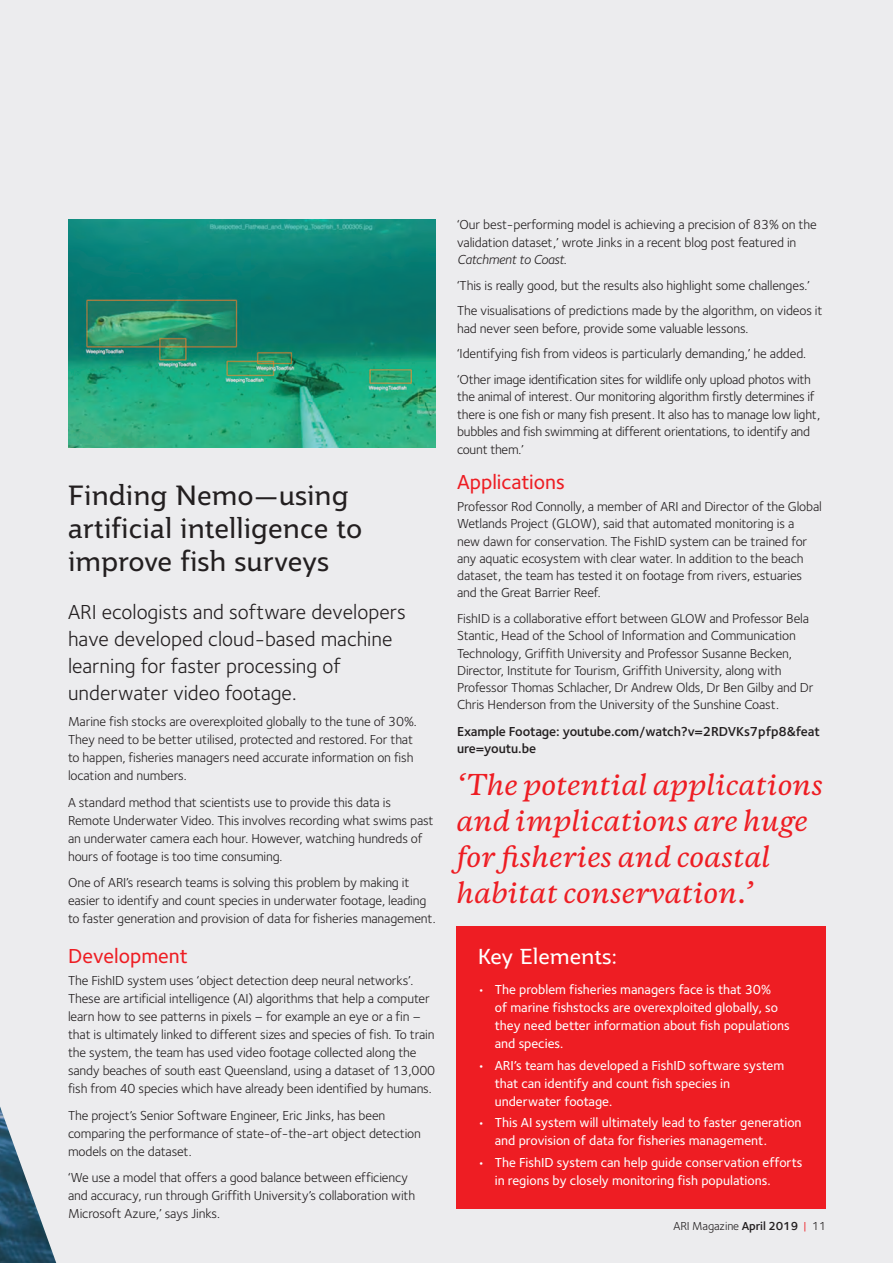
<style>
.page{position:relative;width:893px;height:1263px;background:#ececee}
.page>*{position:absolute;margin:0;border:0;box-sizing:border-box;transform-origin:0 0}
.t1{font:italic 500 27px/36px "Copernicus";color:#ee1d23}
.t2{font:27px/33px "Jotia";color:#231f20}
.t3{font:21px/27px "Foundry Sterling";color:#231f20}
.t4{font:500 21px "Foundry Sterling";color:#ee1d23}
.t5{font:21px "Jotia";color:#fff}
.t6{font:13.5px/18px "Foundry Sterling";letter-spacing:-.01em;color:#231f20}
.t7{font:500 13.5px/17.7px "Foundry Sterling";color:#fff}
.t8{font:600 13.5px/17.7px "Foundry Sterling";letter-spacing:-.01em;color:#231f20}
.t9{font:12px "Foundry Sterling";letter-spacing:-.01em;color:#231f20}
.s1{font-style:italic}
.s2{font-weight:600}
.s3{color:#ee1d23}
</style>
<div class="page">
<div style="left:456px;top:926px;width:370px;height:283px;background:#ee1d23"></div>
<img style="left:68px;top:219px;width:367px;height:228px">
<img style="left:0;top:1107px;width:56px;height:156px">
<h1 class="t2" style="left:68px;top:478px;width:296px">Finding Nemo—using artificial intelligence to improve fish surveys</h1>
<h2 class="t3" style="left:68px;top:598px;width:339px">ARI ecologists and software developers have developed cloud-based machine learning for faster processing of underwater video footage.</h2>
<p class="t6" style="left:68px;top:713px;width:350px">Marine fish stocks are overexploited globally to the tune of 30%.<br>They need to be better utilised, protected and restored. For that to happen, fisheries managers need accurate information on fish location and numbers.</p>
<p class="t6" style="left:68px;top:793px;width:367px">A standard method that scientists use to provide this data is Remote Underwater Video. This involves recording what swims past an underwater camera each hour. However, watching hundreds of hours of footage is too time consuming.</p>
<p class="t6" style="left:68px;top:874px;width:369px">One of ARI’s research teams is solving this problem by making it easier to identify and count species in underwater footage, leading to faster generation and provision of data for fisheries management.</p>
<h2 class="t4" style="left:68px;top:944px;width:121px">Development</h2>
<p class="t6" style="left:68px;top:972px;width:369px">The FishID system uses ‘object detection deep neural networks’.<br>These are artificial intelligence (AI) algorithms that help a computer learn how to see patterns in pixels – for example an eye or a fin – that is ultimately linked to different sizes and species of fish. To train the system, the team has used video footage collected along the sandy beaches of south east Queensland, using a dataset of 13,000 fish from 40 species which have already been identified by humans.</p>
<p class="t6" style="left:68px;top:1106px;width:354px">The project’s Senior Software Engineer, Eric Jinks, has been comparing the performance of state-of-the-art object detection models on the dataset.</p>
<p class="t6" style="left:68px;top:1169px;width:349px">‘We use a model that offers a good balance between efficiency and accuracy, run through Griffith University’s collaboration with<br>Microsoft Azure,’ says Jinks.</p>
<p class="t6" style="left:457px;top:216px;width:361px;line-height:17.2px">‘Our best-performing model is achieving a precision of 83% on the validation dataset,’ wrote Jinks in a recent blog post featured in<br><span class="s1">Catchment to Coast</span>.</p>
<p class="t6" style="left:457px;top:272px;width:367px;line-height:25.8px">‘This is really good, but the results also highlight some challenges.’<br>The visualisations of predictions made by the algorithm, on videos it</p>
<p class="t6" style="left:457px;top:315px;width:355px;line-height:25.8px">had never seen before, provide some valuable lessons. ‘Identifying fish from videos is particularly demanding,’ he added. ‘Other image identification sites for wildlife only upload photos with</p>
<p class="t6" style="left:457px;top:388px;width:365px;line-height:17.5px">the animal of interest. Our monitoring algorithm firstly determines if there is one fish or many fish present. It also has to manage low light, bubbles and fish swimming at different orientations, to identify and count them.’</p>
<h2 class="t4" style="left:457px;top:470px;width:109px">Applications</h2>
<p class="t6" style="left:457px;top:498px;width:366px;line-height:17.2px">Professor Rod Connolly, a member of ARI and Director of the Global Wetlands Project (GLOW), said that automated monitoring is a<br>new dawn for conservation. The FishID system can be trained for any aquatic ecosystem with clear water. In addition to the beach dataset, the team has tested it on footage from rivers, estuaries and the Great Barrier Reef.</p>
<p class="t6" style="left:457px;top:610px;width:358px;line-height:17.2px">FishID is a collaborative effort between GLOW and Professor Bela Stantic, Head of the School of Information and Communication Technology, Griffith University and Professor Susanne Becken, Director, Institute for Tourism, Griffith University, along with Professor Thomas Schlacher, Dr Andrew Olds, Dr Ben Gilby and Dr Chris Henderson from the University of the Sunshine Coast.</p>
<p class="t8" style="left:457px;top:722px;width:364px">Example Footage: youtube.com/watch?v=2RDVKs7pfp8&amp;feat ure=youtu.be</p>
<h1 class="t1" style="left:456px;top:767px;width:368px">‘The potential applications and implications are huge for fisheries and coastal habitat conservation.’</h1>
<h2 class="t5" style="left:478px;top:942px;width:141px">Key Elements:</h2>
<p class="t7" style="left:495px;top:981px;width:296px;text-indent:-17px">• The problem fisheries managers face is that 30%<br>of marine fishstocks are overexploited globally, so they need better information about fish populations and species.</p>
<p class="t7" style="left:495px;top:1056px;width:291px;text-indent:-17px">• ARI’s team has developed a FishID software system that can identify and count fish species in underwater footage.</p>
<p class="t7" style="left:495px;top:1114px;width:308px;text-indent:-17px">• This AI system will ultimately lead to faster generation and provision of data for fisheries management.</p>
<p class="t7" style="left:495px;top:1153px;width:309px;text-indent:-17px">• The FishID system can help guide conservation efforts in regions by closely monitoring fish populations.</p>
<p class="t9" style="left:673px;top:1219px;width:154px">ARI Magazine <span class="s2">April 2019</span> <span class="s3">|</span> 11</p>
</div>
